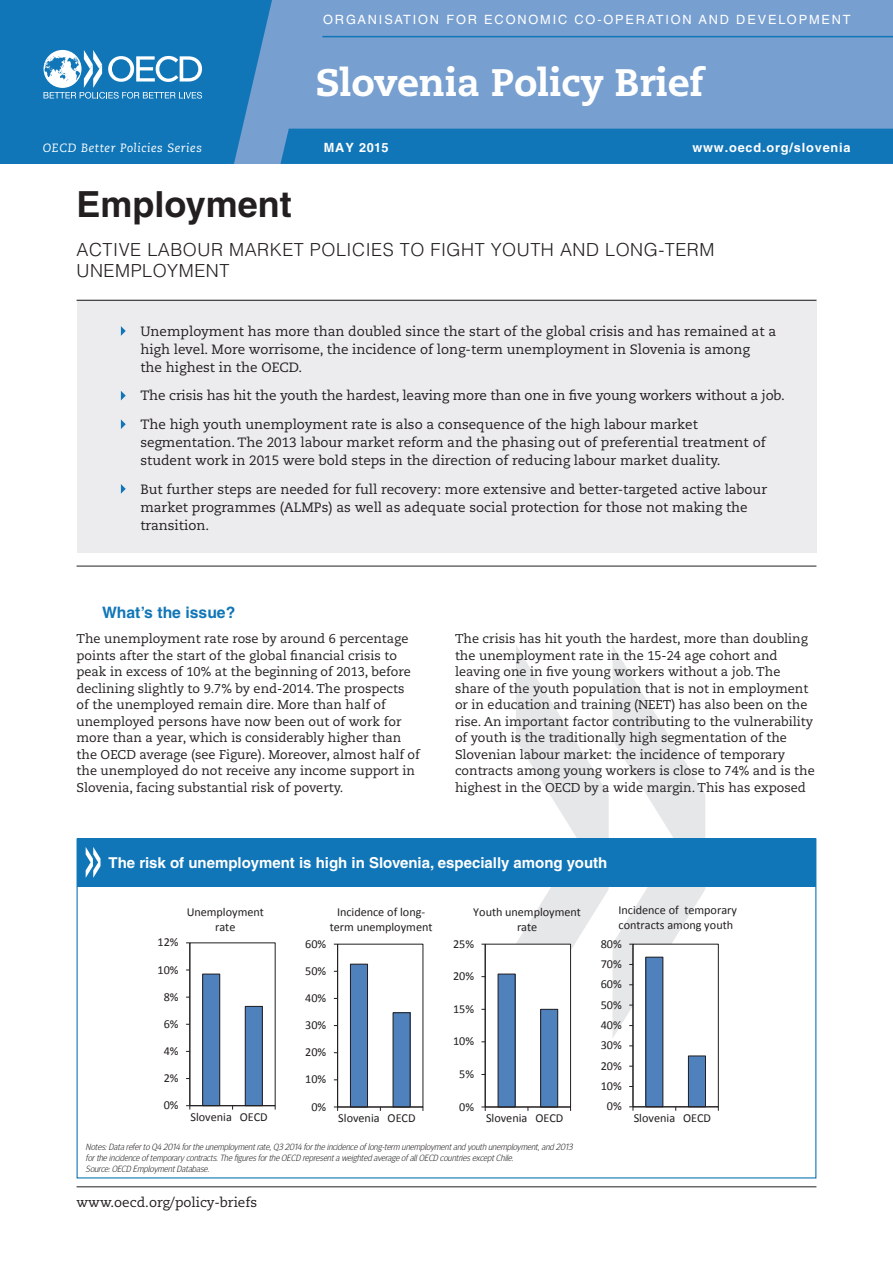
<style>
.page{position:relative;width:893px;height:1263px;background:#fff}
.page>*{position:absolute;margin:0;border:0;box-sizing:border-box;transform-origin:0 0}
.t1{font:800 38.25px "Caecilia LT Std";letter-spacing:-.005em;color:#fff}
._1_Bold_Tilte{font:700 36px "Helvetica LT Std";color:#231f20}
._2_Light_Title{font:300 18px/21.6px "Helvetica LT Std";letter-spacing:.03em;color:#231f20}
._4_Blue_Titles{font:700 15.75px "Helvetica LT Std";color:#1076b8}
._6_Graph_Title{font:700 15px "Helvetica LT Std";color:#fff}
._3_Bullets_1st_box{font:13.5px/18px "Caecilia LT Std";color:#231f20}
._5_Main_text{font:12.75px/16.5px "Caecilia LT Std";color:#231f20}
.t2{font:12.75px "Helvetica LT Std";letter-spacing:.145em;color:#fff}
.t3{font:700 12.75px "Helvetica LT Std";letter-spacing:.065em;color:#fff}
.t4{font:12.15px/15px "Calibri";color:#231f20;text-align:center}
.t5{font:italic 12px "Caecilia LT Std";letter-spacing:.05em;color:#fff}
._8_Notes___Sources{font:italic 300 9px/10.8px "Meta Headline OT";color:#231f20}
</style>
<div class="page">
<svg style="left:516px;top:646px;width:189px;height:393px"></svg>
<hr style="left:77px;top:1186px;width:739px;height:1px;background:#231f20">
<div style="left:77px;top:300px;width:739px;height:253px;background:#ececee"></div>
<hr style="left:77px;top:300px;width:739px;height:1px;background:#231f20">
<hr style="left:77px;top:566px;width:739px;height:1px;background:#231f20">
<svg style="left:121px;top:326px;width:5px;height:10px"></svg>
<svg style="left:121px;top:391px;width:5px;height:9px"></svg>
<svg style="left:121px;top:419px;width:5px;height:10px"></svg>
<svg style="left:121px;top:484px;width:5px;height:10px"></svg>
<div style="left:77px;top:838px;width:739px;height:49px;background:#1076b8"></div>
<svg style="left:86px;top:847px;width:15px;height:31px"></svg>
<div style="left:203px;top:974px;width:17px;height:132px;background:#4f81bd"></div>
<div style="left:202px;top:974px;width:18px;height:132px;border:1px solid #231f20"></div>
<div style="left:245px;top:1006px;width:17px;height:100px;background:#4f81bd"></div>
<div style="left:245px;top:1006px;width:18px;height:100px;border:1px solid #231f20"></div>
<hr style="left:189px;top:943px;width:1px;height:163px;background:#231f20">
<hr style="left:190px;top:1105px;width:85px;height:1px;background:#231f20">
<div style="left:350px;top:964px;width:17px;height:143px;background:#4f81bd"></div>
<div style="left:350px;top:964px;width:18px;height:143px;border:1px solid #231f20"></div>
<div style="left:393px;top:1013px;width:17px;height:94px;background:#4f81bd"></div>
<hr style="left:337px;top:944px;width:1px;height:163px;background:#231f20">
<hr style="left:338px;top:1106px;width:85px;height:1px;background:#231f20">
<div style="left:485px;top:944px;width:86px;height:163px;background:#fff"></div>
<div style="left:485px;top:944px;width:86px;height:163px;border:1px solid #231f20"></div>
<div style="left:498px;top:974px;width:17px;height:133px;background:#4f81bd"></div>
<div style="left:541px;top:1009px;width:17px;height:98px;background:#4f81bd"></div>
<div style="left:540px;top:1009px;width:18px;height:98px;border:1px solid #231f20"></div>
<hr style="left:485px;top:944px;width:1px;height:163px;background:#231f20">
<hr style="left:485px;top:1106px;width:86px;height:1px;background:#231f20">
<svg style="left:481px;top:1106px;width:5px;height:5px"></svg>
<div style="left:633px;top:944px;width:85px;height:163px;background:#fff"></div>
<div style="left:632px;top:944px;width:87px;height:163px;border:1px solid #231f20"></div>
<div style="left:646px;top:957px;width:17px;height:150px;background:#4f81bd"></div>
<div style="left:645px;top:957px;width:18px;height:150px;border:1px solid #231f20"></div>
<div style="left:688px;top:1056px;width:17px;height:51px;background:#4f81bd"></div>
<div style="left:688px;top:1055px;width:18px;height:52px;border:1px solid #231f20"></div>
<hr style="left:632px;top:944px;width:1px;height:163px;background:#231f20">
<hr style="left:633px;top:1106px;width:85px;height:1px;background:#231f20">
<div style="left:0;top:0;width:893px;height:164px;background:#779fd0"></div>
<div style="left:280px;top:129px;width:613px;height:35px;background:#1076b8"></div>
<svg style="left:0;top:0;width:272px;height:164px;background:#2480bd"></svg>
<hr style="left:322px;top:36px;width:571px;height:1px;background:#1076b8">
<p class="t2" style="left:323px;top:12px;width:529px">ORGANISATION FOR ECONOMIC CO-OPERATION AND DEVELOPMENT</p>
<p class="t1" style="left:316px;top:59px;width:389px">Slovenia Policy Brief</p>
<p class="t5" style="left:43px;top:141px;width:161px">OECD Better Policies Series</p>
<p class="t3" style="left:324px;top:140px;width:66px">MAY 2015</p>
<p class="t3" style="left:692px;top:140px;width:160px">www.oecd.org/slovenia</p>
<p class="_1_Bold_Tilte" style="left:77px;top:183px;width:217px">Employment</p>
<p class="_2_Light_Title" style="left:77px;top:238px;width:639px">ACTIVE LABOUR MARKET POLICIES TO FIGHT YOUTH AND LONG-TERM<br>UNEMPLOYMENT</p>
<p class="_3_Bullets_1st_box" style="left:140px;top:322px;width:637px">Unemployment has more than doubled since the start of the global crisis and has remained at a high level. More worrisome, the incidence of long-term unemployment in Slovenia is among<br>the highest in the OECD.</p>
<p class="_3_Bullets_1st_box" style="left:140px;top:387px;width:646px">The crisis has hit the youth the hardest, leaving more than one in five young workers without a job.</p>
<p class="_3_Bullets_1st_box" style="left:140px;top:416px;width:627px">The high youth unemployment rate is also a consequence of the high labour market segmentation. The 2013 labour market reform and the phasing out of preferential treatment of student work in 2015 were bold steps in the direction of reducing labour market duality.</p>
<p class="_3_Bullets_1st_box" style="left:140px;top:480px;width:628px">But further steps are needed for full recovery: more extensive and better-targeted active labour market programmes (ALMPs) as well as adequate social protection for those not making the transition.</p>
<p class="_4_Blue_Titles" style="left:102px;top:603px;width:135px">What’s the issue?</p>
<p class="_5_Main_text" style="left:77px;top:631px;width:345px">The unemployment rate rose by around 6 percentage points after the start of the global financial crisis to peak in excess of 10% at the beginning of 2013, before declining slightly to 9.7% by end-2014. The prospects of the unemployed remain dire. More than half of unemployed persons have now been out of work for more than a year, which is considerably higher than the OECD average (see Figure). Moreover, almost half of the unemployed do not receive any income support in Slovenia, facing substantial risk of poverty.</p>
<p class="_5_Main_text" style="left:455px;top:631px;width:361px">The crisis has hit youth the hardest, more than doubling the unemployment rate in the 15-24 age cohort and leaving one in five young workers without a job. The share of the youth population that is not in employment or in education and training (NEET) has also been on the rise. An important factor contributing to the vulnerability of youth is the traditionally high segmentation of the Slovenian labour market: the incidence of temporary contracts among young workers is close to 74% and is the highest in the OECD by a wide margin. This has exposed</p>
<p class="_6_Graph_Title" style="left:109px;top:854px;width:500px">The risk of unemployment is high in Slovenia, especially among youth</p>
<p class="t4" style="left:187px;top:904px;width:79px">Unemployment rate</p>
<p class="t4" style="left:330px;top:904px;width:104px">Incidence of long&shy;term unemployment</p>
<p class="t4" style="left:473px;top:904px;width:109px">Youth unemployment rate</p>
<p class="t4" style="left:618px;top:902px;width:120px;text-align:left">Incidence of temporary contracts among youth</p>
<p class="t4" style="left:157px;top:934px;width:23px">12%</p>
<p class="t4" style="left:305px;top:935px;width:23px">60%</p>
<p class="t4" style="left:453px;top:935px;width:23px">25%</p>
<p class="t4" style="left:157px;top:961px;width:23px">10%</p>
<p class="t4" style="left:305px;top:963px;width:23px">50%</p>
<p class="t4" style="left:453px;top:968px;width:23px">20%</p>
<p class="t4" style="left:164px;top:988px;width:16px">8%</p>
<p class="t4" style="left:305px;top:990px;width:23px">40%</p>
<p class="t4" style="left:453px;top:1001px;width:23px">15%</p>
<p class="t4" style="left:164px;top:1016px;width:16px">6%</p>
<p class="t4" style="left:305px;top:1017px;width:23px">30%</p>
<p class="t4" style="left:164px;top:1043px;width:16px">4%</p>
<p class="t4" style="left:305px;top:1044px;width:23px">20%</p>
<p class="t4" style="left:453px;top:1033px;width:23px">10%</p>
<p class="t4" style="left:164px;top:1070px;width:16px">2%</p>
<p class="t4" style="left:305px;top:1071px;width:23px">10%</p>
<p class="t4" style="left:459px;top:1066px;width:16px">5%</p>
<p class="t4" style="left:164px;top:1097px;width:16px">0%</p>
<p class="t4" style="left:190px;top:1109px;width:79px">Slovenia OECD</p>
<p class="t4" style="left:311px;top:1098px;width:16px">0%</p>
<p class="t4" style="left:338px;top:1110px;width:79px">Slovenia OECD</p>
<p class="t4" style="left:459px;top:1098px;width:16px">0%</p>
<p class="t4" style="left:486px;top:1110px;width:79px">Slovenia OECD</p>
<p class="_8_Notes___Sources" style="left:86px;top:1141px;width:491px">Notes:Datareferto Q4 2014 fortheunemploymentrate,Q3 2014 fortheincidenceoflong-term unemploymentand youth unemployment,and 2013 fortheincidenceoftemporary contracts.ThefiguresfortheOECD representaweighted averageofallOECD countriesexceptChile.<br>Source:OECD EmploymentDatabase.</p>
<p class="_3_Bullets_1st_box" style="left:77px;top:1193px;width:182px">www.oecd.org/policy-briefs</p>
<p class="t4" style="left:601px;top:935px;width:23px">80%</p>
<p class="t4" style="left:601px;top:956px;width:23px">70%</p>
<p class="t4" style="left:601px;top:976px;width:23px">60%</p>
<p class="t4" style="left:601px;top:996px;width:23px">50%</p>
<p class="t4" style="left:601px;top:1017px;width:23px">40%</p>
<p class="t4" style="left:601px;top:1037px;width:23px">30%</p>
<p class="t4" style="left:601px;top:1058px;width:23px">20%</p>
<p class="t4" style="left:601px;top:1078px;width:23px">10%</p>
<p class="t4" style="left:607px;top:1098px;width:16px">0%</p>
<p class="t4" style="left:634px;top:1110px;width:79px">Slovenia OECD</p>
</div>
